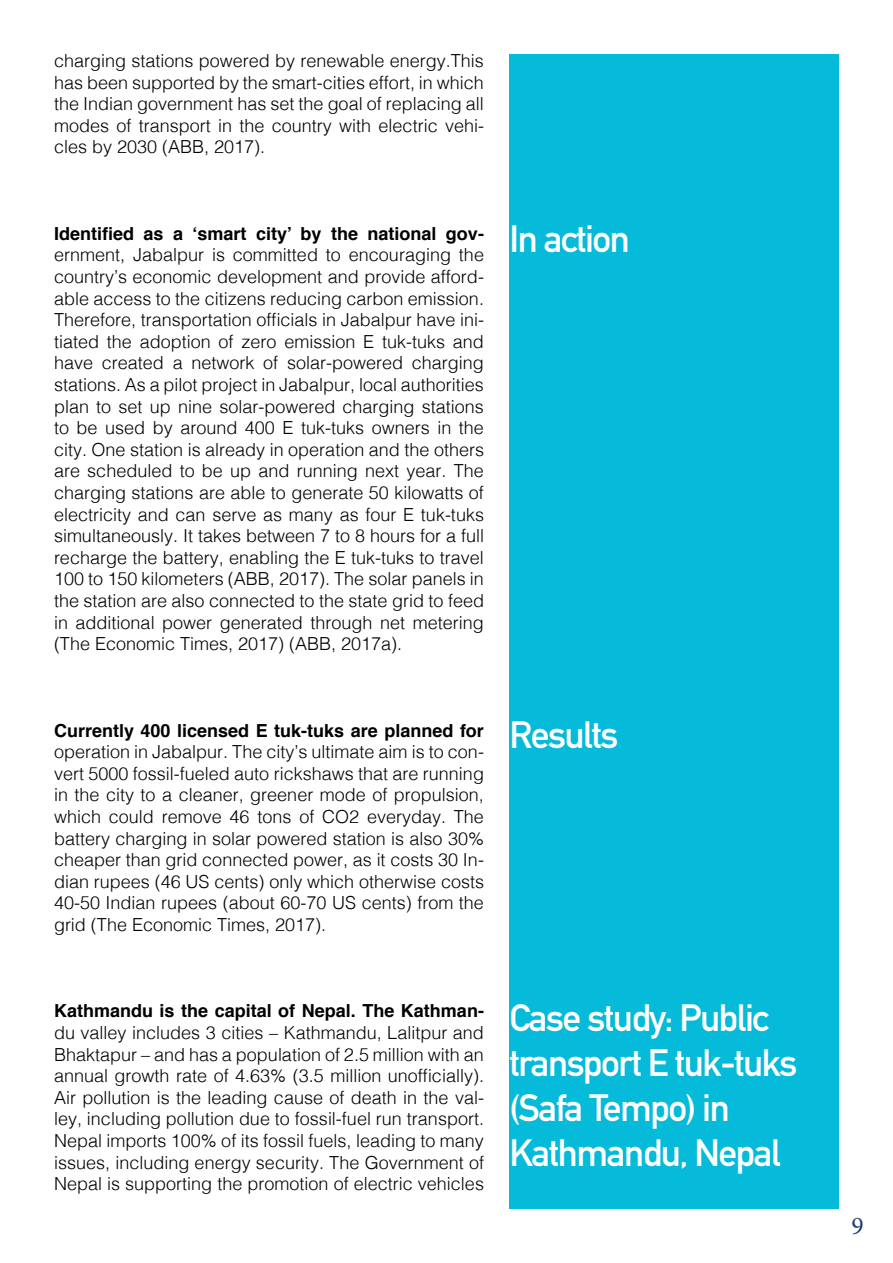
<style>
.page{position:relative;width:893px;height:1263px;background:#fff}
.page>*{position:absolute;margin:0;border:0;box-sizing:border-box;transform-origin:0 0}
.t1{font:700 37.5px/45px "DIN Alternate";letter-spacing:-.04em;color:#fff}
.t2{font:25.5px "Minion Pro";color:#1b3f73}
.t3{font:300 18px/21.6px "Helvetica";color:#000;text-align:justify}
.s1{font-weight:700}
</style>
<div class="page">
<div style="left:509px;top:54px;width:330px;height:1155px;background:#06bbda"></div>
<p class="t3" style="left:54px;top:48px;width:431px">charging stations powered by renewable energy.This has been supported by the smart-cities effort, in which the Indian government has set the goal of replacing all modes of transport in the country with electric vehi&shy;cles by 2030 (ABB, 2017).</p>
<p class="t3" style="left:54px;top:221px;width:432px"><span class="s1">Identified as a ‘smart city’ by the national gov&shy;</span>ernment, Jabalpur is committed to encouraging the country’s economic development and provide afford&shy;able access to the citizens reducing carbon emission.<br>Therefore, transportation officials in Jabalpur have ini&shy;tiated the adoption of zero emission E tuk-tuks and have created a network of solar-powered charging stations. As a pilot project in Jabalpur, local authorities plan to set up nine solar-powered charging stations to be used by around 400 E tuk-tuks owners in the city. One station is already in operation and the others are scheduled to be up and running next year. The charging stations are able to generate 50 kilowatts of electricity and can serve as many as four E tuk-tuks simultaneously. It takes between 7 to 8 hours for a full recharge the battery, enabling the E tuk-tuks to travel 100 to 150 kilometers (ABB, 2017). The solar panels in the station are also connected to the state grid to feed in additional power generated through net metering (The Economic Times, 2017) (ABB, 2017a).</p>
<p class="t3" style="left:54px;top:718px;width:432px"><span class="s1">Currently 400 licensed E tuk-tuks are planned for </span>operation in Jabalpur. The city’s ultimate aim is to con&shy;vert 5000 fossil-fueled auto rickshaws that are running in the city to a cleaner, greener mode of propulsion, which could remove 46 tons of CO2 everyday. The battery charging in solar powered station is also 30% cheaper than grid connected power, as it costs 30 In&shy;dian rupees (46 US cents) only which otherwise costs 40-50 Indian rupees (about 60-70 US cents) from the grid (The Economic Times, 2017).</p>
<p class="t1" style="left:509px;top:214px;width:122px">In action</p>
<p class="t1" style="left:509px;top:710px;width:110px">Results</p>
<p class="t3" style="left:54px;top:999px;width:431px"><span class="s1">Kathmandu is the capital of Nepal. The Kathman&shy;</span>du valley includes 3 cities – Kathmandu, Lalitpur and Bhaktapur – and has a population of 2.5 million with an annual growth rate of 4.63% (3.5 million unofficially).<br>Air pollution is the leading cause of death in the val&shy;ley, including pollution due to fossil-fuel run transport.<br>Nepal imports 100% of its fossil fuels, leading to many issues, including energy security. The Government of Nepal is supporting the promotion of electric vehicles</p>
<p class="t1" style="left:509px;top:993px;width:290px">Case study: Public transport E tuk-tuks (Safa Tempo) in</p>
<p class="t1" style="left:509px;top:1128px;width:273px">Kathmandu, Nepal</p>
<p class="t2" style="left:851px;top:1208px;width:14px">9</p>
</div>
